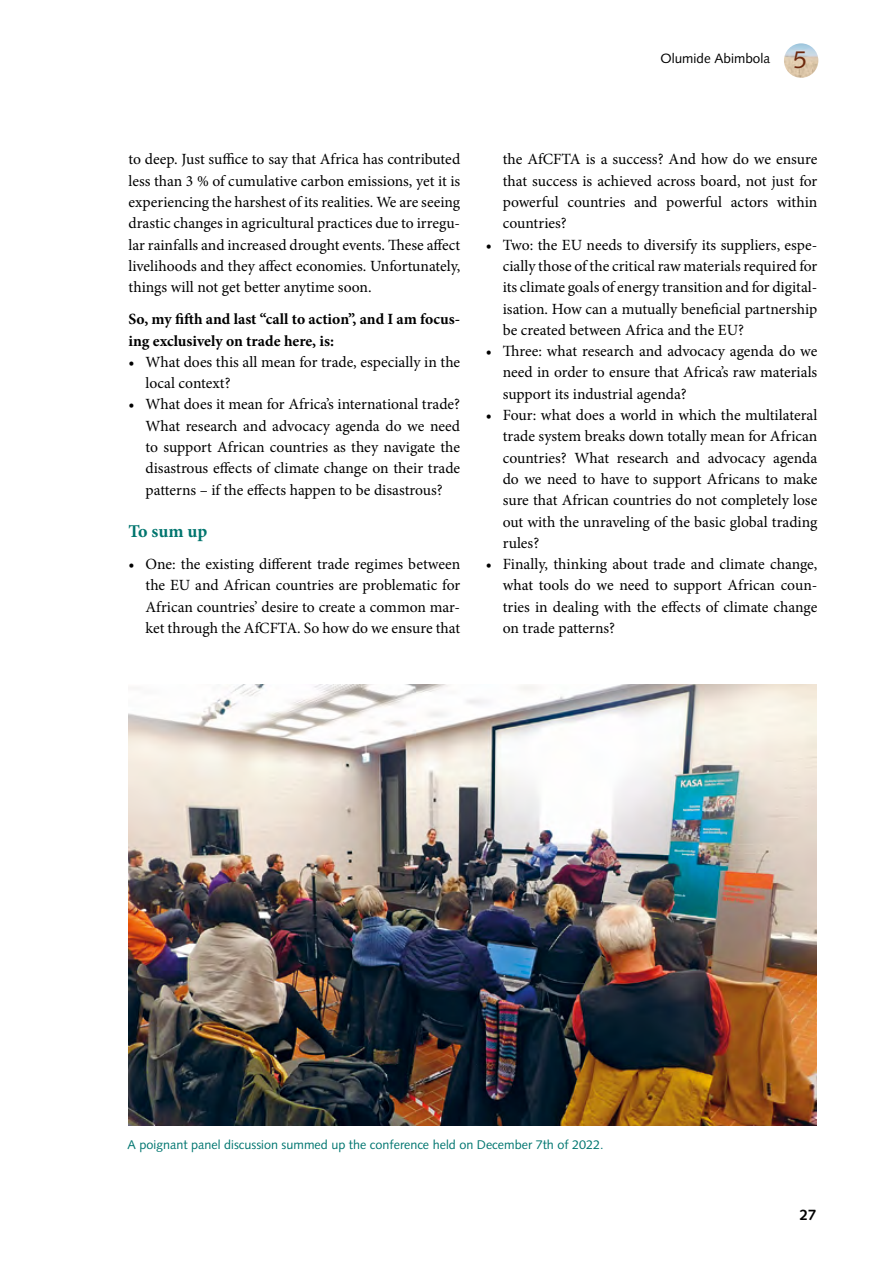
<style>
.page{position:relative;width:893px;height:1263px;background:#fff}
.page>*{position:absolute;margin:0;border:0;box-sizing:border-box;transform-origin:0 0}
.t1{font:700 18px "Minion Pro";letter-spacing:-.005em;color:#00756e}
.t2{font:15.6px/21.3px "Minion Pro";color:#000;text-align:justify}
.t3{font:700 15.6px/21.3px "Minion Pro";color:#000}
.t4{font:700 15px "Syntax";color:#000}
.t5{font:13.5px "Syntax";color:#000}
.t6{font:12.6px "Syntax";color:#007670}
.s1{font-size:24.3px;color:#6d290e}
</style>
<div class="page">
<img style="left:129px;top:685px;width:687px;height:441px">
<img style="left:784px;top:43px;width:34px;height:35px;border-radius:17px">
<p class="t5" style="left:660px;top:51px;width:148px">Olumide Abimbola <span class="s1">5</span></p>
<p class="t2" style="left:129px;top:149px;width:333px">to deep. Just suffice to say that Africa has contributed less than 3 % of cumulative carbon emissions, yet it is experiencing the harshest of its realities. We are seeing drastic changes in agricultural practices due to irregu&shy;lar rainfalls and increased drought events. These affect livelihoods and they affect economies. Unfortunately, things will not get better anytime soon.</p>
<p class="t3" style="left:129px;top:308px;width:333px">So, my fifth and last “call to action”, and I am focus&shy;ing exclusively on trade here, is:</p>
<p class="t2" style="left:146px;top:351px;width:316px;text-indent:-17px">• What does this all mean for trade, especially in the local context?</p>
<p class="t2" style="left:146px;top:394px;width:316px;text-indent:-17px">• What does it mean for Africa’s international trade?<br>What research and advocacy agenda do we need to support African countries as they navigate the disastrous effects of climate change on their trade patterns – if the effects happen to be disastrous?</p>
<p class="t1" style="left:129px;top:519px;width:80px">To sum up</p>
<p class="t2" style="left:146px;top:554px;width:316px;text-indent:-17px">• One: the existing different trade regimes between the EU and African countries are problematic for African countries’ desire to create a common mar&shy;ket through the AfCFTA. So how do we ensure that</p>
<p class="t2" style="left:503px;top:149px;width:316px">the AfCFTA is a success? And how do we ensure that success is achieved across board, not just for powerful countries and powerful actors within countries?</p>
<p class="t2" style="left:503px;top:234px;width:316px;text-indent:-17px">• Two: the EU needs to diversify its suppliers, espe&shy;cially those of the critical raw materials required for its climate goals of energy transition and for digital&shy;isation. How can a mutually beneficial partnership be created between Africa and the EU?</p>
<p class="t2" style="left:503px;top:341px;width:316px;text-indent:-17px">• Three: what research and advocacy agenda do we need in order to ensure that Africa’s raw materials support its industrial agenda?</p>
<p class="t2" style="left:503px;top:404px;width:316px;text-indent:-17px">• Four: what does a world in which the multilateral trade system breaks down totally mean for African countries? What research and advocacy agenda do we need to have to support Africans to make sure that African countries do not completely lose out with the unraveling of the basic global trading rules?</p>
<p class="t2" style="left:503px;top:553px;width:316px;text-indent:-17px">• Finally, thinking about trade and climate change, what tools do we need to support African coun&shy;tries in dealing with the effects of climate change on trade patterns?</p>
<p class="t6" style="left:128px;top:1137px;width:478px">A poignant panel discussion summed up the conference held on December 7th of 2022.</p>
<p class="t4" style="left:800px;top:1206px;width:18px">27</p>
</div>
